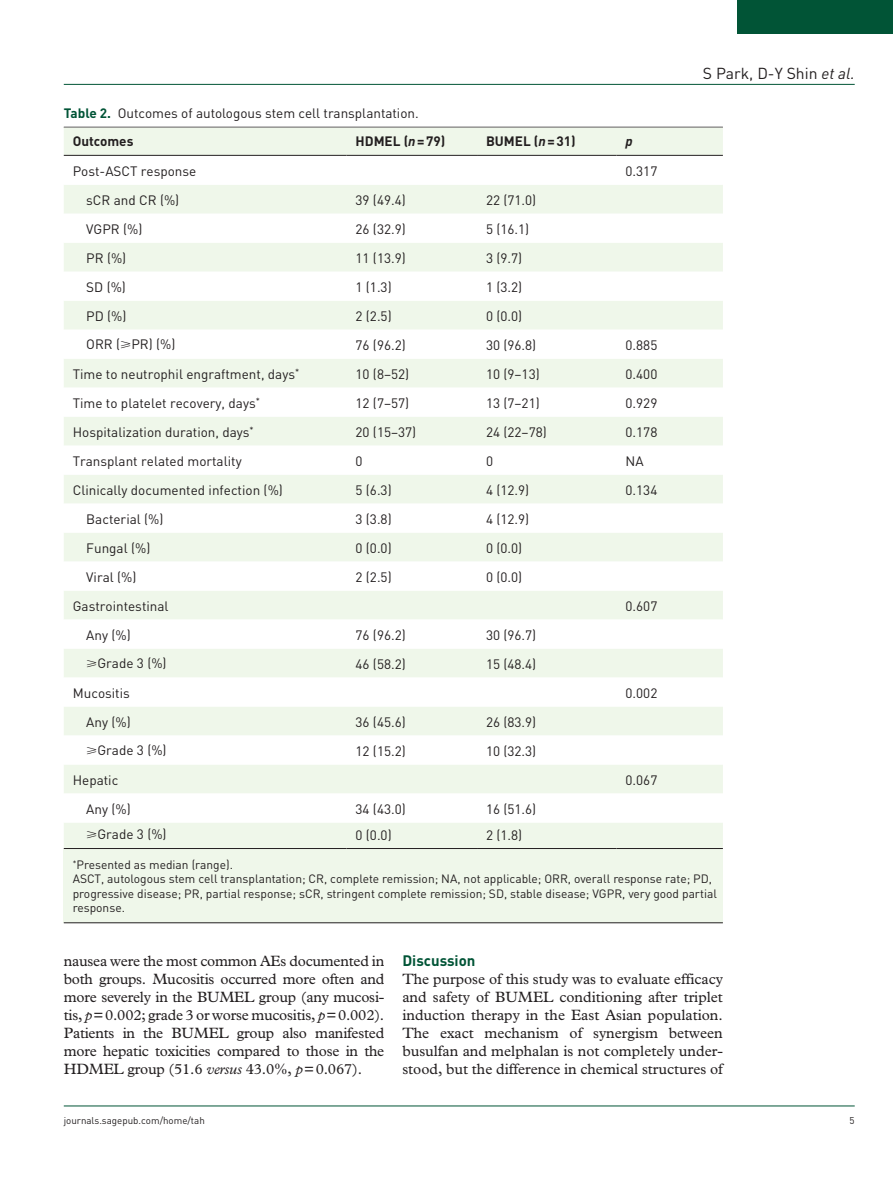
<style>
.page{position:relative;width:893px;height:1191px;background:#fff}
.page>*{position:absolute;margin:0;border:0;box-sizing:border-box;transform-origin:0 0}
.t1{font:15.75px "DIN";color:#231f20}
.t2{font:15px/18px "Plantin Std";letter-spacing:-.01em;color:#231f20;text-align:justify}
.t3{font:700 15px "DIN";color:#015436}
.t4{font:13.5px/28.5px "DIN";color:#231f20}
.t5{font:700 13.5px "DIN";color:#231f20}
.t6{font:italic 700 13.5px "DIN";color:#231f20}
.t7{font:12px/14.2px "DIN";color:#231f20}
.t8{font:9.75px "DIN";color:#231f20}
.s1{font-weight:700;color:#015436}
.s2{font-weight:700}
.s3{font-style:italic}
</style>
<div class="page">
<hr style="left:64px;top:84px;width:791px;height:1px;background:#015436">
<hr style="left:64px;top:1105px;width:791px;height:1px;background:#015436">
<div style="left:738px;top:0;width:155px;height:34px;background:#015436"></div>
<div style="left:64px;top:849px;width:659px;height:73px;background:#eff7ea"></div>
<hr style="left:64px;top:127px;width:659px;height:1px;background:#231f20">
<hr style="left:64px;top:922px;width:659px;height:1px;background:#231f20">
<div style="left:64px;top:128px;width:659px;height:720px;background:#eff7ea"></div>
<svg style="left:64px;top:156px;width:659px;height:666px"></svg>
<hr style="left:64px;top:155px;width:282px;height:1px;background:#231f20">
<hr style="left:346px;top:155px;width:131px;height:1px;background:#231f20">
<hr style="left:477px;top:155px;width:139px;height:1px;background:#231f20">
<hr style="left:616px;top:155px;width:107px;height:1px;background:#231f20">
<hr style="left:64px;top:848px;width:282px;height:1px;background:#231f20">
<hr style="left:346px;top:848px;width:131px;height:1px;background:#231f20">
<hr style="left:477px;top:848px;width:139px;height:1px;background:#231f20">
<hr style="left:616px;top:848px;width:107px;height:1px;background:#231f20">
<p class="t4" style="left:73px;top:98px;width:347px;text-indent:-9px"><span class="s1">Table 2.</span> Outcomes of autologous stem cell transplantation.<br><span class="s2">Outcomes</span></p>
<p class="t5" style="left:355px;top:133px;width:91px">HDMEL (<span class="s3">n</span>=79)</p>
<p class="t5" style="left:486px;top:133px;width:91px">BUMEL (<span class="s3">n</span>=31)</p>
<p class="t6" style="left:625px;top:133px;width:9px">p</p>
<p class="t1" style="left:703px;top:63px;width:153px">S Park, D-Y Shin <span class="s3">et al.</span></p>
<p class="t4" style="left:73px;top:156px;width:125px">Post-ASCT response</p>
<p class="t4" style="left:625px;top:156px;width:33px">0.317</p>
<p class="t4" style="left:86px;top:185px;width:95px">sCR and CR (%)</p>
<p class="t4" style="left:355px;top:185px;width:52px">39 (49.4)</p>
<p class="t4" style="left:486px;top:185px;width:52px">22 (71.0)</p>
<p class="t4" style="left:86px;top:214px;width:58px">VGPR (%)</p>
<p class="t4" style="left:355px;top:214px;width:52px">26 (32.9)</p>
<p class="t4" style="left:486px;top:214px;width:45px">5 (16.1)</p>
<p class="t4" style="left:86px;top:243px;width:42px">PR (%)</p>
<p class="t4" style="left:355px;top:243px;width:52px">11 (13.9)</p>
<p class="t4" style="left:486px;top:243px;width:38px">3 (9.7)</p>
<p class="t4" style="left:86px;top:272px;width:41px">SD (%)</p>
<p class="t4" style="left:355px;top:272px;width:38px">1 (1.3)</p>
<p class="t4" style="left:486px;top:272px;width:38px">1 (3.2)</p>
<p class="t4" style="left:86px;top:301px;width:42px">PD (%)</p>
<p class="t4" style="left:355px;top:301px;width:38px">2 (2.5)</p>
<p class="t4" style="left:486px;top:301px;width:38px">0 (0.0)</p>
<p class="t4" style="left:86px;top:329px;width:91px">ORR (⩾PR) (%)</p>
<p class="t4" style="left:355px;top:330px;width:52px">76 (96.2)</p>
<p class="t4" style="left:486px;top:330px;width:52px">30 (96.8)</p>
<p class="t4" style="left:625px;top:330px;width:33px">0.885</p>
<p class="t4" style="left:73px;top:359px;width:228px">Time to neutrophil engraftment, days<sup>*</sup></p>
<p class="t4" style="left:356px;top:359px;width:55px">10 (8–52)</p>
<p class="t4" style="left:486px;top:359px;width:55px">10 (9–13)</p>
<p class="t4" style="left:626px;top:359px;width:33px">0.400</p>
<p class="t4" style="left:73px;top:388px;width:189px">Time to platelet recovery, days<sup>*</sup></p>
<p class="t4" style="left:356px;top:388px;width:55px">12 (7–57)</p>
<p class="t4" style="left:486px;top:388px;width:55px">13 (7–21)</p>
<p class="t4" style="left:626px;top:388px;width:33px">0.929</p>
<p class="t4" style="left:73px;top:417px;width:182px">Hospitalization duration, days<sup>*</sup></p>
<p class="t4" style="left:356px;top:417px;width:62px">20 (15–37)</p>
<p class="t4" style="left:486px;top:417px;width:62px">24 (22–78)</p>
<p class="t4" style="left:626px;top:417px;width:33px">0.178</p>
<p class="t4" style="left:73px;top:446px;width:170px">Transplant related mortality</p>
<p class="t4" style="left:355px;top:446px;width:9px">0</p>
<p class="t4" style="left:486px;top:446px;width:9px">0</p>
<p class="t4" style="left:626px;top:446px;width:20px">NA</p>
<p class="t4" style="left:73px;top:475px;width:212px">Clinically documented infection (%)</p>
<p class="t4" style="left:355px;top:475px;width:38px">5 (6.3)</p>
<p class="t4" style="left:486px;top:475px;width:45px">4 (12.9)</p>
<p class="t4" style="left:625px;top:475px;width:33px">0.134</p>
<p class="t4" style="left:86px;top:504px;width:79px">Bacterial (%)</p>
<p class="t4" style="left:355px;top:504px;width:38px">3 (3.8)</p>
<p class="t4" style="left:486px;top:504px;width:45px">4 (12.9)</p>
<p class="t4" style="left:86px;top:533px;width:66px">Fungal (%)</p>
<p class="t4" style="left:355px;top:533px;width:38px">0 (0.0)</p>
<p class="t4" style="left:486px;top:533px;width:38px">0 (0.0)</p>
<p class="t4" style="left:86px;top:562px;width:52px">Viral (%)</p>
<p class="t4" style="left:355px;top:562px;width:38px">2 (2.5)</p>
<p class="t4" style="left:486px;top:562px;width:38px">0 (0.0)</p>
<p class="t4" style="left:73px;top:591px;width:97px">Gastrointestinal</p>
<p class="t4" style="left:625px;top:591px;width:33px">0.607</p>
<p class="t4" style="left:86px;top:620px;width:46px">Any (%)</p>
<p class="t4" style="left:355px;top:620px;width:52px">76 (96.2)</p>
<p class="t4" style="left:486px;top:620px;width:52px">30 (96.7)</p>
<p class="t4" style="left:86px;top:648px;width:82px">⩾Grade 3 (%)</p>
<p class="t4" style="left:355px;top:649px;width:52px">46 (58.2)</p>
<p class="t4" style="left:486px;top:649px;width:52px">15 (48.4)</p>
<p class="t4" style="left:73px;top:678px;width:59px">Mucositis</p>
<p class="t4" style="left:625px;top:678px;width:33px">0.002</p>
<p class="t4" style="left:86px;top:707px;width:46px">Any (%)</p>
<p class="t4" style="left:355px;top:707px;width:52px">36 (45.6)</p>
<p class="t4" style="left:486px;top:707px;width:52px">26 (83.9)</p>
<p class="t4" style="left:86px;top:735px;width:82px">⩾Grade 3 (%)</p>
<p class="t4" style="left:355px;top:736px;width:52px">12 (15.2)</p>
<p class="t4" style="left:486px;top:736px;width:52px">10 (32.3)</p>
<p class="t4" style="left:73px;top:765px;width:47px">Hepatic</p>
<p class="t4" style="left:625px;top:765px;width:33px">0.067</p>
<p class="t4" style="left:86px;top:794px;width:46px">Any (%)</p>
<p class="t4" style="left:355px;top:794px;width:52px">34 (43.0)</p>
<p class="t4" style="left:486px;top:794px;width:52px">16 (51.6)</p>
<p class="t4" style="left:86px;top:819px;width:82px">⩾Grade 3 (%)</p>
<p class="t4" style="left:355px;top:820px;width:38px">0 (0.0)</p>
<p class="t4" style="left:486px;top:820px;width:38px">2 (1.8)</p>
<p class="t7" style="left:73px;top:857px;width:646px"><sup>*</sup>Presented as median (range).<br>ASCT, autologous stem cell transplantation; CR, complete remission; NA, not applicable; ORR, overall response rate; PD, progressive disease; PR, partial response; sCR, stringent complete remission; SD, stable disease; VGPR, very good partial response.</p>
<p class="t2" style="left:64px;top:952px;width:322px">nausea were the most common AEs documented in both groups. Mucositis occurred more often and more severely in the BUMEL group (any mucosi&shy;tis, <span class="s3">p</span>=0.002; grade 3 or worse mucositis, <span class="s3">p</span>=0.002).<br>Patients in the BUMEL group also manifested more hepatic toxicities compared to those in the HDMEL group (51.6 <span class="s3">versus</span> 43.0%, <span class="s3">p</span>=0.067).</p>
<p class="t3" style="left:402px;top:951px;width:75px">Discussion</p>
<p class="t2" style="left:402px;top:970px;width:322px">The purpose of this study was to evaluate efficacy and safety of BUMEL conditioning after triplet induction therapy in the East Asian population.<br>The exact mechanism of synergism between busulfan and melphalan is not completely under&shy;stood, but the difference in chemical structures of</p>
<p class="t8" style="left:64px;top:1114px;width:143px">journals.sagepub.com/home/tah</p>
<p class="t8" style="left:850px;top:1114px;width:7px">5</p>
</div>
